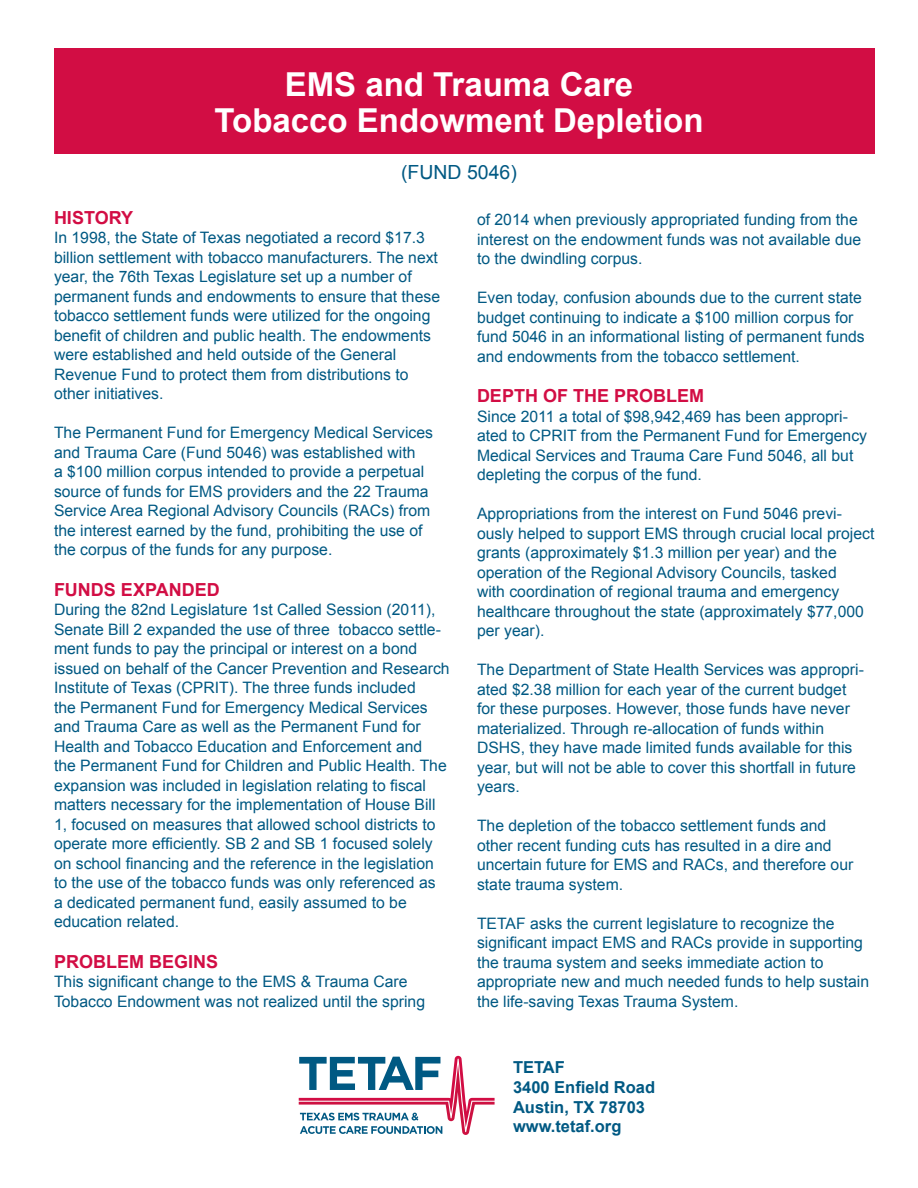
<style>
.page{position:relative;width:918px;height:1188px;background:#fff}
.page>*{position:absolute;margin:0;border:0;box-sizing:border-box;transform-origin:0 0}
.t1{font:700 33px/36px "Arial";color:#fff;text-align:center}
.t2{font:19.5px "Arial";color:#005983}
.t3{font:700 18px "Arial";color:#d20d44}
.t4{font:700 16.5px/19.8px "Arial";color:#005983}
.t5{font:15.75px/19.5px "Arial";color:#005983}
</style>
<div class="page">
<svg style="left:299px;top:1056px;width:196px;height:79px"></svg>
<div style="left:54px;top:48px;width:820px;height:105px;background:#d20d44"></div>
<h1 class="t1" style="left:215px;top:67px;width:490px">EMS and Trauma Care<br>Tobacco Endowment Depletion</h1>
<p class="t2" style="left:401px;top:160px;width:117px">(Fund 5046)</p>
<p class="t3" style="left:54px;top:206px;width:81px">HISTORY</p>
<p class="t5" style="left:54px;top:228px;width:388px">In 1998, the State of Texas negotiated a record $17.3 billion settlement with tobacco manufacturers. The next year, the 76th Texas Legislature set up a number of permanent funds and endowments to ensure that these tobacco settlement funds were utilized for the ongoing benefit of children and public health. The endowments were established and held outside of the General Revenue Fund to protect them from distributions to other initiatives.</p>
<p class="t5" style="left:54px;top:423px;width:381px">The Permanent Fund for Emergency Medical Services and Trauma Care (Fund 5046) was established with<br>a $100 million corpus intended to provide a perpetual source of funds for EMS providers and the 22 Trauma Service Area Regional Advisory Councils (RACs) from the interest earned by the fund, prohibiting the use of the corpus of the funds for any purpose.</p>
<p class="t3" style="left:54px;top:578px;width:167px">FUNDS EXPANDED</p>
<p class="t5" style="left:54px;top:600px;width:397px">During the 82nd Legislature 1st Called Session (2011), Senate Bill 2 expanded the use of three tobacco settle&shy;ment funds to pay the principal or interest on a bond issued on behalf of the Cancer Prevention and Research Institute of Texas (CPRIT). The three funds included<br>the Permanent Fund for Emergency Medical Services and Trauma Care as well as the Permanent Fund for Health and Tobacco Education and Enforcement and<br>the Permanent Fund for Children and Public Health. The expansion was included in legislation relating to fiscal matters necessary for the implementation of House Bill 1, focused on measures that allowed school districts to operate more efficiently. SB 2 and SB 1 focused solely on school financing and the reference in the legislation to the use of the tobacco funds was only referenced as<br>a dedicated permanent fund, easily assumed to be education related.</p>
<p class="t3" style="left:54px;top:950px;width:166px">PROBLEM BEGINS</p>
<p class="t5" style="left:54px;top:972px;width:373px">This significant change to the EMS &amp; Trauma Care<br>Tobacco Endowment was not realized until the spring</p>
<p class="t5" style="left:477px;top:210px;width:386px">of 2014 when previously appropriated funding from the interest on the endowment funds was not available due to the dwindling corpus.</p>
<p class="t5" style="left:477px;top:288px;width:389px">Even today, confusion abounds due to the current state budget continuing to indicate a $100 million corpus for fund 5046 in an informational listing of permanent funds and endowments from the tobacco settlement.</p>
<p class="t3" style="left:477px;top:384px;width:229px">DEPTH OF THE PROBLEM</p>
<p class="t5" style="left:477px;top:407px;width:392px">Since 2011 a total of $98,942,469 has been appropri&shy;ated to CPRIT from the Permanent Fund for Emergency Medical Services and Trauma Care Fund 5046, all but depleting the corpus of the fund.</p>
<p class="t5" style="left:477px;top:504px;width:399px">Appropriations from the interest on Fund 5046 previ&shy;ously helped to support EMS through crucial local project grants (approximately $1.3 million per year) and the operation of the Regional Advisory Councils, tasked<br>with coordination of regional trauma and emergency healthcare throughout the state (approximately $77,000 per year).</p>
<p class="t5" style="left:477px;top:660px;width:388px">The Department of State Health Services was appropri&shy;ated $2.38 million for each year of the current budget for these purposes. However, those funds have never materialized. Through re-allocation of funds within DSHS, they have made limited funds available for this year, but will not be able to cover this shortfall in future years.</p>
<p class="t5" style="left:477px;top:816px;width:378px">The depletion of the tobacco settlement funds and other recent funding cuts has resulted in a dire and uncertain future for EMS and RACs, and therefore our state trauma system.</p>
<p class="t5" style="left:477px;top:914px;width:394px">TETAF asks the current legislature to recognize the significant impact EMS and RACs provide in supporting the trauma system and seeks immediate action to appropriate new and much needed funds to help sustain the life-saving Texas Trauma System.</p>
<p class="t4" style="left:513px;top:1058px;width:144px">TETAF<br>3400 Enfield Road<br>Austin, TX 78703 www.tetaf.org</p>
</div>
